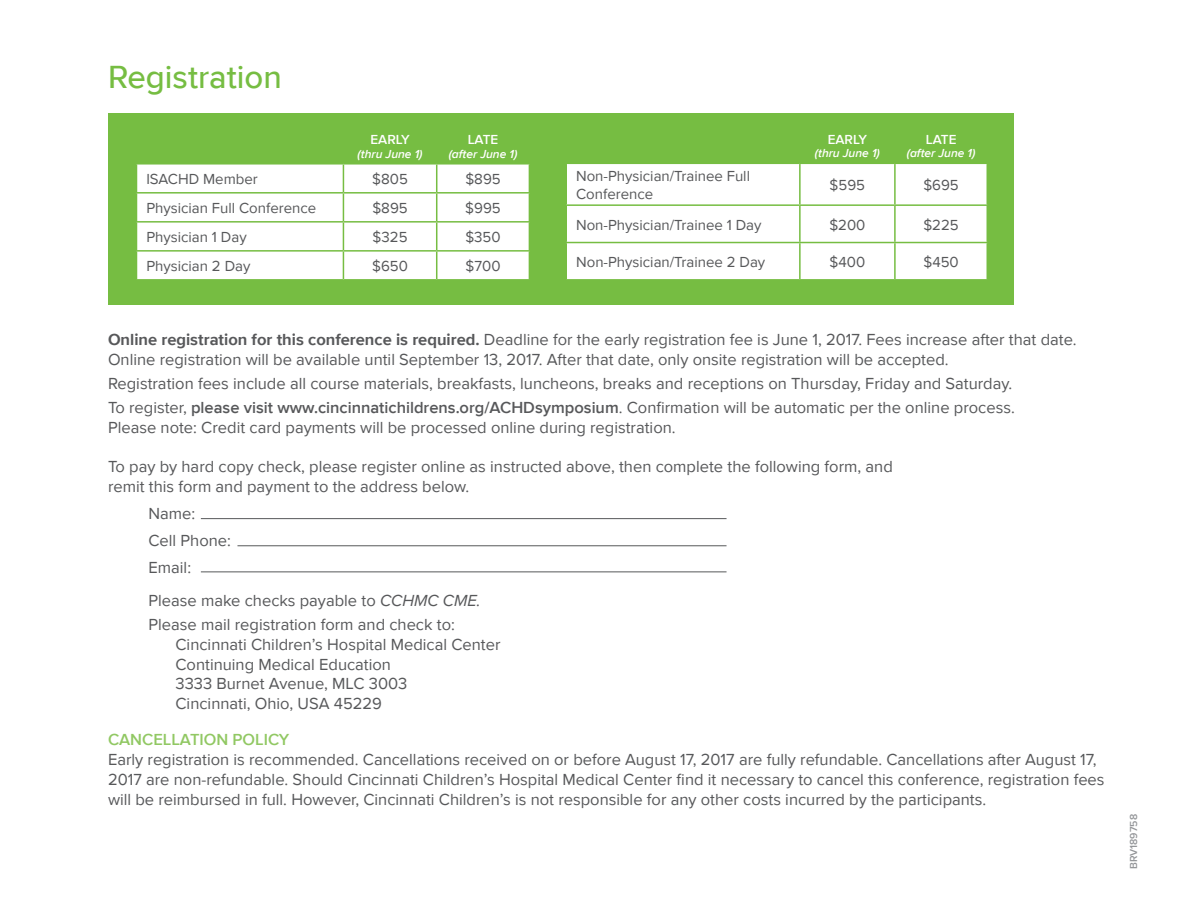
<style>
.page{position:relative;width:1188px;height:918px;background:#fff}
.page>*{position:absolute;margin:0;border:0;box-sizing:border-box;transform-origin:0 0}
.t1{font:500 33px "Proxima Nova";color:#76bd42}
.t2{font:16.5px/19.8px "Proxima Nova";color:#57585a}
.t3{font:600 16.5px "Proxima Nova";color:#91c863}
.t4{font:15px/18px "Proxima Nova";color:#57585a}
.t5{font:600 13.5px "Proxima Nova";color:#fff}
.t6{font:italic 600 12px "Proxima Nova";color:#fff}
.t7{font:600 10.5px "Proxima Nova";color:#939598}
.s1{font-weight:700}
.s2{font-weight:600}
.s3{font-style:italic}
</style>
<div class="page">
<div style="left:108px;top:113px;width:905px;height:191px;background:#76bd42"></div>
<svg style="left:136px;top:164px;width:394px;height:115px"></svg>
<div style="left:567px;top:164px;width:420px;height:115px;background:#fff"></div>
<hr style="left:799px;top:164px;width:2px;height:40px;background:#76bd42">
<hr style="left:894px;top:164px;width:2px;height:40px;background:#76bd42">
<hr style="left:566px;top:204px;width:234px;height:2px;background:#76bd42">
<hr style="left:800px;top:204px;width:95px;height:2px;background:#76bd42">
<hr style="left:799px;top:206px;width:2px;height:36px;background:#76bd42">
<hr style="left:895px;top:204px;width:93px;height:2px;background:#76bd42">
<hr style="left:894px;top:206px;width:2px;height:36px;background:#76bd42">
<hr style="left:566px;top:242px;width:234px;height:1px;background:#76bd42">
<hr style="left:800px;top:242px;width:95px;height:1px;background:#76bd42">
<hr style="left:799px;top:243px;width:2px;height:36px;background:#76bd42">
<hr style="left:895px;top:242px;width:93px;height:1px;background:#76bd42">
<hr style="left:894px;top:243px;width:2px;height:36px;background:#76bd42">
<hr style="left:201px;top:518px;width:526px;height:1px;background:#57585a">
<hr style="left:237px;top:545px;width:490px;height:1px;background:#57585a">
<hr style="left:201px;top:572px;width:526px;height:1px;background:#57585a">
<h1 class="t1" style="left:108px;top:57px;width:175px">Registration</h1>
<p class="t5" style="left:370px;top:132px;width:41px">EARLY</p>
<p class="t6" style="left:358px;top:147px;width:67px">(thru June 1)</p>
<p class="t5" style="left:468px;top:132px;width:32px">LATE</p>
<p class="t6" style="left:449px;top:147px;width:70px">(after June 1)</p>
<p class="t5" style="left:828px;top:131px;width:41px">EARLY</p>
<p class="t6" style="left:815px;top:146px;width:67px">(thru June 1)</p>
<p class="t5" style="left:926px;top:131px;width:32px">LATE</p>
<p class="t6" style="left:907px;top:146px;width:70px">(after June 1)</p>
<p class="t4" style="left:146px;top:171px;width:113px">ISACHD Member</p>
<p class="t4" style="left:372px;top:171px;width:37px">$805</p>
<p class="t4" style="left:465px;top:171px;width:37px">$895</p>
<p class="t4" style="left:146px;top:200px;width:171px">Physician Full Conference</p>
<p class="t4" style="left:372px;top:200px;width:37px">$895</p>
<p class="t4" style="left:465px;top:200px;width:37px">$995</p>
<p class="t4" style="left:146px;top:229px;width:102px">Physician 1 Day</p>
<p class="t4" style="left:373px;top:229px;width:36px">$325</p>
<p class="t4" style="left:465px;top:229px;width:37px">$350</p>
<p class="t4" style="left:146px;top:258px;width:106px">Physician 2 Day</p>
<p class="t4" style="left:372px;top:258px;width:37px">$650</p>
<p class="t4" style="left:466px;top:258px;width:36px">$700</p>
<p class="t4" style="left:576px;top:167px;width:175px">Non-Physician/Trainee Full<br>Conference</p>
<p class="t4" style="left:830px;top:176px;width:37px">$595</p>
<p class="t4" style="left:923px;top:176px;width:37px">$695</p>
<p class="t4" style="left:576px;top:216px;width:187px">Non-Physician/Trainee 1 Day</p>
<p class="t4" style="left:829px;top:216px;width:38px">$200</p>
<p class="t4" style="left:923px;top:216px;width:37px">$225</p>
<p class="t4" style="left:576px;top:253px;width:191px">Non-Physician/Trainee 2 Day</p>
<p class="t4" style="left:830px;top:253px;width:37px">$400</p>
<p class="t4" style="left:923px;top:253px;width:37px">$450</p>
<p class="t2" style="left:108px;top:330px;width:970px"><span class="s1">Online registration for this conference is required.</span> Deadline for the early registration fee is June 1, 2017. Fees increase after that date.<br>Online registration will be available until September 13, 2017. After that date, only onsite registration will be accepted.</p>
<p class="t2" style="left:108px;top:372px;width:908px;line-height:24px">Registration fees include all course materials, breakfasts, luncheons, breaks and receptions on Thursday, Friday and Saturday.<br>To register, <span class="s2">please visit www.cincinnatichildrens.org/ACHDsymposium</span>. Confirmation will be automatic per the online process.</p>
<p class="t2" style="left:108px;top:418px;width:569px">Please note: Credit card payments will be processed online during registration.</p>
<p class="t2" style="left:108px;top:457px;width:786px">To pay by hard copy check, please register online as instructed above, then complete the following form, and remit this form and payment to the address below.</p>
<p class="t2" style="left:149px;top:500px;width:84px;line-height:27px">Name:<br>Cell Phone:<br>Email:</p>
<p class="t2" style="left:149px;top:589px;width:334px;line-height:24px">Please make checks payable to <span class="s3">CCHMC CME.<br></span>Please mail registration form and check to:</p>
<p class="t2" style="left:176px;top:635px;width:327px">Cincinnati Children’s Hospital Medical Center Continuing Medical Education<br>3333 Burnet Avenue, MLC 3003<br>Cincinnati, Ohio, USA 45229</p>
<p class="t3" style="left:108px;top:730px;width:183px">CANCELLATION POLICY</p>
<p class="t2" style="left:108px;top:750px;width:998px">Early registration is recommended. Cancellations received on or before August 17, 2017 are fully refundable. Cancellations after August 17,<br>2017 are non-refundable. Should Cincinnati Children’s Hospital Medical Center find it necessary to cancel this conference, registration fees will be reimbursed in full. However, Cincinnati Children’s is not responsible for any other costs incurred by the participants.</p>
<p class="t7" style="left:1128px;top:869px;width:57px;rotate:-90deg">BRV189758</p>
</div>
